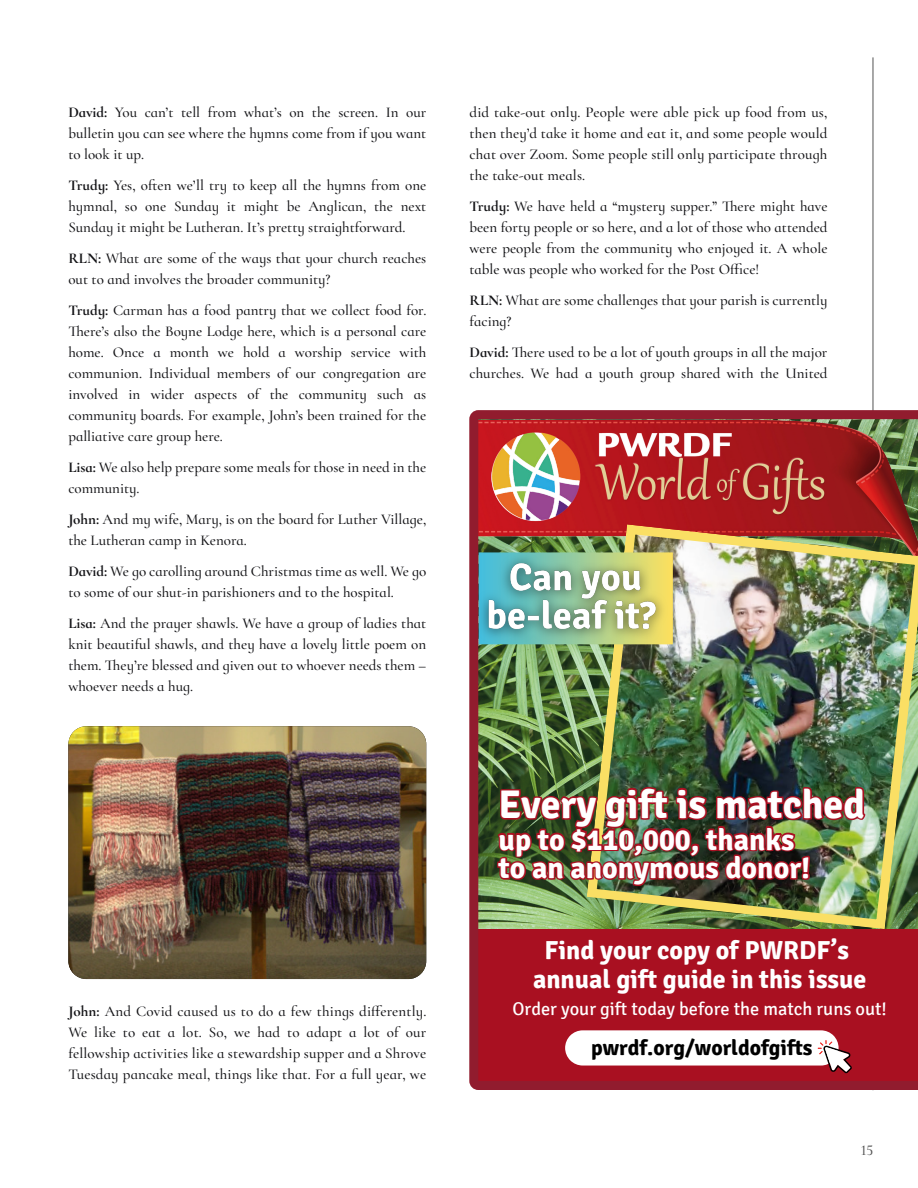
<style>
.page{position:relative;width:918px;height:1188px;background:#fff}
.page>*{position:absolute;margin:0;border:0;box-sizing:border-box;transform-origin:0 0}
.t1{font:700 40.05px "Signika";color:#fff}
.t2{font:700 30px/28.5px "Signika";color:#fff}
.t3{font:700 26.1px/28.8px "Signika";color:#fff;text-align:center}
.t4{font:700 21.75px "Signika";color:#000}
.t5{font:18.45px "Signika";color:#fff}
.t6{font:500 15px/21px "Cormorant Infant";color:#131316;text-align:justify}
.t7{font:500 15px "Cormorant Infant";color:#535353}
.s1{font-weight:700}
</style>
<div class="page">
<hr style="left:873px;top:57px;width:1px;height:862px;background:#535353">
<img style="left:68px;top:726px;width:358px;height:253px;border-radius:18px">
<img style="left:469px;top:410px;width:449px;height:680px">
<p class="t6" style="left:68px;top:102px;width:359px"><span class="s1">David:</span> You can’t tell from what’s on the screen. In our bulletin you can see where the hymns come from if you want to look it up.</p>
<p class="t6" style="left:68px;top:175px;width:359px"><span class="s1">Trudy:</span> Yes, often we’ll try to keep all the hymns from one hymnal, so one Sunday it might be Anglican, the next Sunday it might be Lutheran. It’s pretty straightforward.</p>
<p class="t6" style="left:68px;top:248px;width:359px"><span class="s1">RLN:</span> What are some of the ways that your church reaches out to and involves the broader community?</p>
<p class="t6" style="left:68px;top:300px;width:359px"><span class="s1">Trudy:</span> Carman has a food pantry that we collect food for.<br>There’s also the Boyne Lodge here, which is a personal care home. Once a month we hold a worship service with communion. Individual members of our congregation are involved in wider aspects of the community such as community boards. For example, John’s been trained for the palliative care group here.</p>
<p class="t6" style="left:68px;top:457px;width:359px"><span class="s1">Lisa:</span> We also help prepare some meals for those in need in the community.</p>
<p class="t6" style="left:68px;top:509px;width:359px"><span class="s1">John:</span> And my wife, Mary, is on the board for Luther Village, the Lutheran camp in Kenora.</p>
<p class="t6" style="left:68px;top:561px;width:359px"><span class="s1">David:</span> We go carolling around Christmas time as well. We go to some of our shut-in parishioners and to the hospital.</p>
<p class="t6" style="left:68px;top:613px;width:359px"><span class="s1">Lisa:</span> And the prayer shawls. We have a group of ladies that knit beautiful shawls, and they have a lovely little poem on them. They’re blessed and given out to whoever needs them – whoever needs a hug.</p>
<p class="t6" style="left:68px;top:1001px;width:359px"><span class="s1">John:</span> And Covid caused us to do a few things differently.<br>We like to eat a lot. So, we had to adapt a lot of our fellowship activities like a stewardship supper and a Shrove Tuesday pancake meal, things like that. For a full year, we</p>
<p class="t6" style="left:470px;top:102px;width:359px">did take-out only. People were able pick up food from us, then they’d take it home and eat it, and some people would chat over Zoom. Some people still only participate through the take-out meals.</p>
<p class="t6" style="left:470px;top:196px;width:359px"><span class="s1">Trudy:</span> We have held a “mystery supper.” There might have been forty people or so here, and a lot of those who attended were people from the community who enjoyed it. A whole table was people who worked for the Post Office!</p>
<p class="t6" style="left:470px;top:290px;width:359px"><span class="s1">RLN:</span> What are some challenges that your parish is currently facing?</p>
<p class="t6" style="left:470px;top:342px;width:359px"><span class="s1">David:</span> There used to be a lot of youth groups in all the major churches. We had a youth group shared with the United</p>
<h1 class="t1" style="left:499px;top:780px;width:368px">Every gift is matched</h1>
<h2 class="t2" style="left:499px;top:826px;width:313px">up to $110,000, thanks to an anonymous donor!</h2>
<h3 class="t3" style="left:533px;top:936px;width:335px">Find your copy of PWRDF’s annual gift guide in this issue</h3>
<p class="t5" style="left:513px;top:998px;width:376px">Order your gift today before the match runs out!</p>
<h3 class="t4" style="left:591px;top:1034px;width:223px">pwrdf.org/worldofgifts</h3>
<p class="t7" style="left:861px;top:1141px;width:14px">15</p>
</div>
